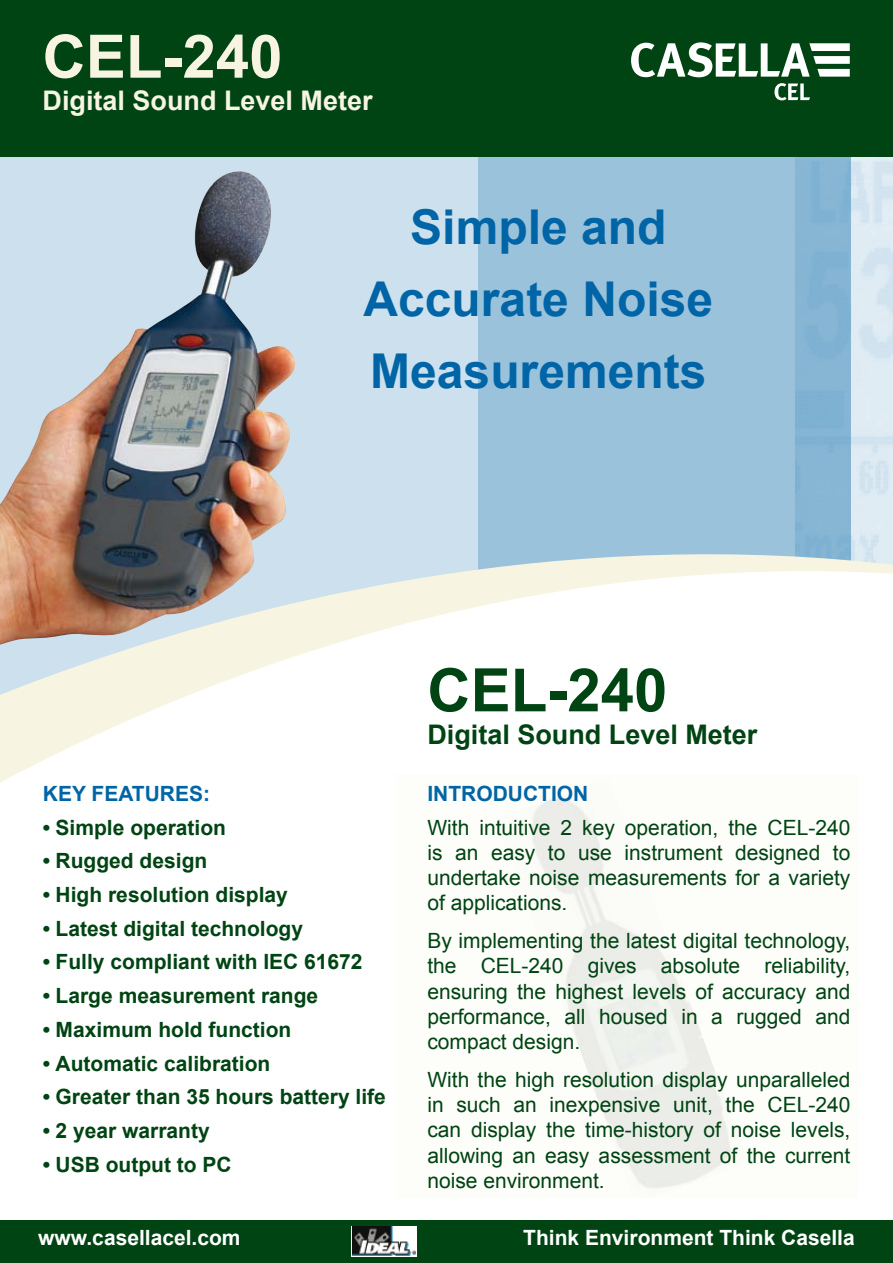
<style>
.page{position:relative;width:893px;height:1263px;background:#fff}
.page>*{position:absolute;margin:0;border:0;box-sizing:border-box;transform-origin:0 0}
.t1{font:700 60px "Arial";color:#004413}
.t2{font:700 60px "Arial";color:#f7f5e1}
.t3{font:700 48px/72px "Arial";color:#0065a6;text-align:center}
.t4{font:700 27px "Arial";color:#004413}
.t5{font:700 27px "Arial";color:#f7f5e1}
.t6{font:21px/25.2px "Arial";color:#004413;text-align:justify}
.t7{font:700 21px "Arial";color:#004413}
.t8{font:700 21px "Arial";color:#fff}
.t9{font:700 21px "Arial";color:#0065a6}
</style>
<div class="page">
<img style="left:850px;top:157px;width:43px;height:397px">
<svg style="left:478px;top:157px;width:372px;height:397px;background:#97c0da"></svg>
<div style="left:0;top:145px;width:478px;height:580px;background:#cce0ed"></div>
<img style="left:0;top:171px;width:295px;height:383px">
<div style="left:0;top:0;width:893px;height:157px;background:#004413"></div>
<svg style="left:0;top:554px;width:893px;height:229px"></svg>
<div style="left:396px;top:774px;width:463px;height:423px;background:#fdfdf9"></div>
<div style="left:0;top:1221px;width:893px;height:42px;background:#004413"></div>
<svg style="left:351px;top:1226px;width:66px;height:30px"></svg>
<img style="left:352px;top:1226px;width:64px;height:29px">
<svg style="left:631px;top:42px;width:219px;height:35px"></svg>
<svg style="left:774px;top:83px;width:36px;height:17px"></svg>
<h1 class="t2" style="left:43px;top:17px;width:242px">CEL-240</h1>
<p class="t5" style="left:43px;top:83px;width:332px">Digital Sound Level Meter</p>
<h2 class="t3" style="left:364px;top:193px;width:351px">Simple and<br>Accurate Noise<br>Measurements</h2>
<p class="t9" style="left:43px;top:780px;width:169px">Key Features :</p>
<p class="t7" style="left:43px;top:813px;width:185px">• Simple operation</p>
<p class="t7" style="left:43px;top:847px;width:166px">• Rugged design</p>
<p class="t7" style="left:43px;top:881px;width:246px">• High resolution display</p>
<p class="t7" style="left:43px;top:914px;width:262px">• Latest digital technology</p>
<p class="t7" style="left:43px;top:948px;width:321px">• Fully compliant with IEC 61672</p>
<p class="t7" style="left:43px;top:982px;width:277px">• Large measurement range</p>
<p class="t7" style="left:43px;top:1016px;width:250px">• Maximum hold function</p>
<p class="t7" style="left:43px;top:1049px;width:229px">• Automatic calibration</p>
<p class="t7" style="left:43px;top:1083px;width:345px">• Greater than 35 hours battery life</p>
<p class="t7" style="left:43px;top:1117px;width:168px">• 2 year warranty</p>
<p class="t7" style="left:43px;top:1150px;width:190px">• USB output to PC</p>
<h1 class="t1" style="left:427px;top:651px;width:242px">CEL-240</h1>
<p class="t4" style="left:427px;top:716px;width:332px">Digital Sound Level Meter</p>
<p class="t9" style="left:427px;top:780px;width:162px">Introduction</p>
<p class="t6" style="left:427px;top:815px;width:425px">With intuitive 2 key operation, the CEL-240 is an easy to use instrument designed to undertake noise measurements for a variety of applications.</p>
<p class="t6" style="left:427px;top:928px;width:425px">By implementing the latest digital technology, the CEL-240 gives absolute reliability, ensuring the highest levels of accuracy and performance, all housed in a rugged and compact design.</p>
<p class="t6" style="left:427px;top:1067px;width:425px">With the high resolution display unparalleled in such an inexpensive unit, the CEL-240 can display the time-history of noise levels, allowing an easy assessment of the current noise environment.</p>
<p class="t8" style="left:38px;top:1223px;width:204px">www.casellacel.com</p>
<p class="t8" style="left:523px;top:1223px;width:333px">Think Environment Think Casella</p>
</div>
